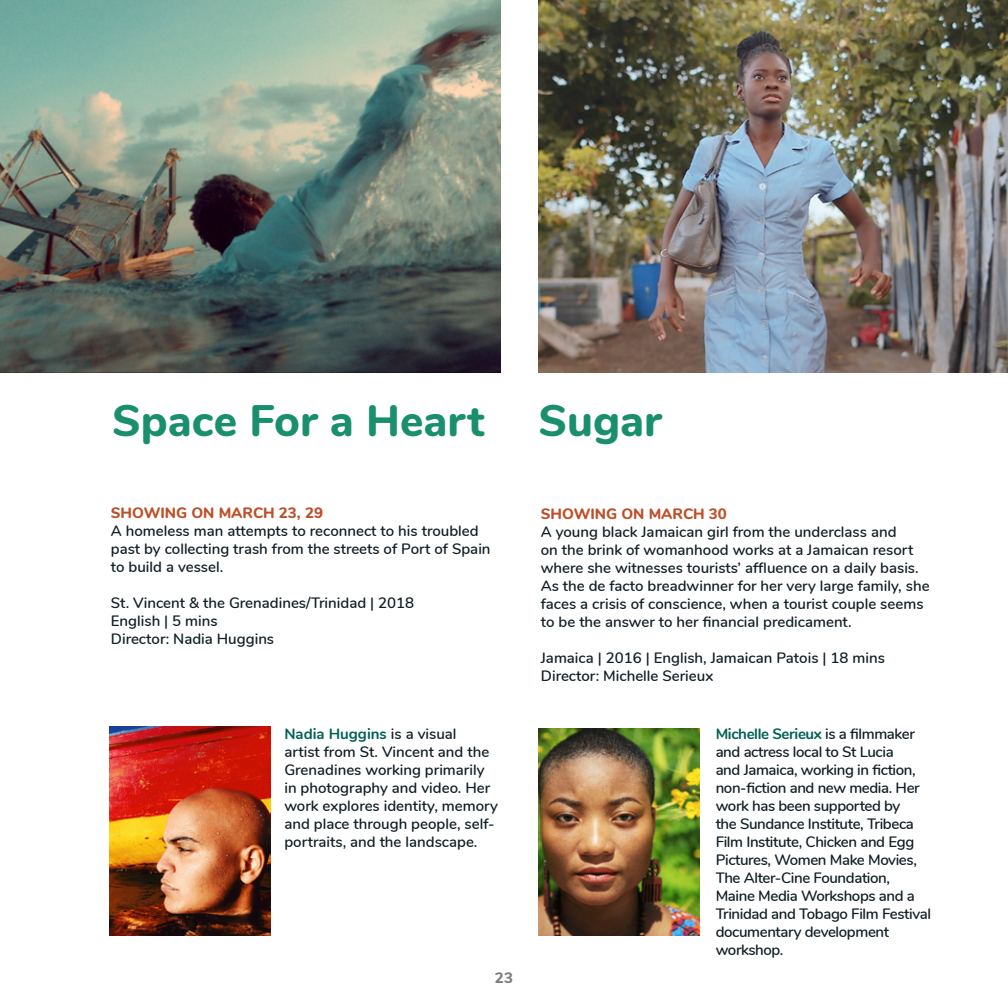
<style>
.page{position:relative;width:1008px;height:1008px;background:#fff}
.page>*{position:absolute;margin:0;border:0;box-sizing:border-box;transform-origin:0 0}
.t1{font:800 44px "Nunito";color:#198f6d}
.t2{font:600 15px/18px "Nunito";color:#101e25}
.t3{font:600 15px/18px "Nunito";letter-spacing:-.025em;color:#101e25}
.t4{font:800 15px "Nunito";color:#be4e27}
.t5{font:800 15px "Nunito";color:#7b7c7f}
.s1{font-weight:700;color:#006154}
</style>
<div class="page">
<img style="left:539px;top:0;width:469px;height:372px">
<img style="left:0;top:0;width:500px;height:372px">
<img style="left:110px;top:726px;width:161px;height:210px">
<img style="left:539px;top:728px;width:161px;height:208px">
<h1 class="t1" style="left:112px;top:388px;width:551px">Space For a Heart Sugar</h1>
<p class="t4" style="left:111px;top:501px;width:214px">SHOWING ON MARCH 23, 29</p>
<p class="t2" style="left:111px;top:521px;width:381px">A homeless man attempts to reconnect to his troubled past by collecting trash from the streets of Port of Spain to build a vessel.</p>
<p class="t2" style="left:111px;top:593px;width:305px">St. Vincent &amp; the Grenadines/Trinidad | 2018<br>English | 5 mins<br>Director: Nadia Huggins</p>
<p class="t4" style="left:541px;top:503px;width:188px">SHOWING ON MARCH 30</p>
<p class="t2" style="left:541px;top:522px;width:390px">A young black Jamaican girl from the underclass and<br>on the brink of womanhood works at a Jamaican resort where she witnesses tourists’ affluence on a daily basis.<br>As the de facto breadwinner for her very large family, she faces a crisis of conscience, when a tourist couple seems to be the answer to her financial predicament.</p>
<p class="t2" style="left:541px;top:648px;width:346px">Jamaica | 2016 | English, Jamaican Patois | 18 mins<br>Director: Michelle Serieux</p>
<p class="t2" style="left:284px;top:724px;width:215px"><span class="s1">Nadia Huggins</span> is a visual<br>artist from St. Vincent and the<br>Grenadines working primarily in photography and video. Her work explores identity, memory and place through people, self&shy;portraits, and the landscape.</p>
<p class="t3" style="left:716px;top:724px;width:217px"><span class="s1">Michelle Serieux</span> is a filmmaker and actress local to St Lucia<br>and Jamaica, working in fiction, non-fiction and new media. Her work has been supported by<br>the Sundance Institute, Tribeca<br>Film Institute, Chicken and Egg<br>Pictures, Women Make Movies,<br>The Alter-Cine Foundation,<br>Maine Media Workshops and a<br>Trinidad and Tobago Film Festival documentary development workshop.</p>
<p class="t5" style="left:495px;top:966px;width:20px">23</p>
</div>
